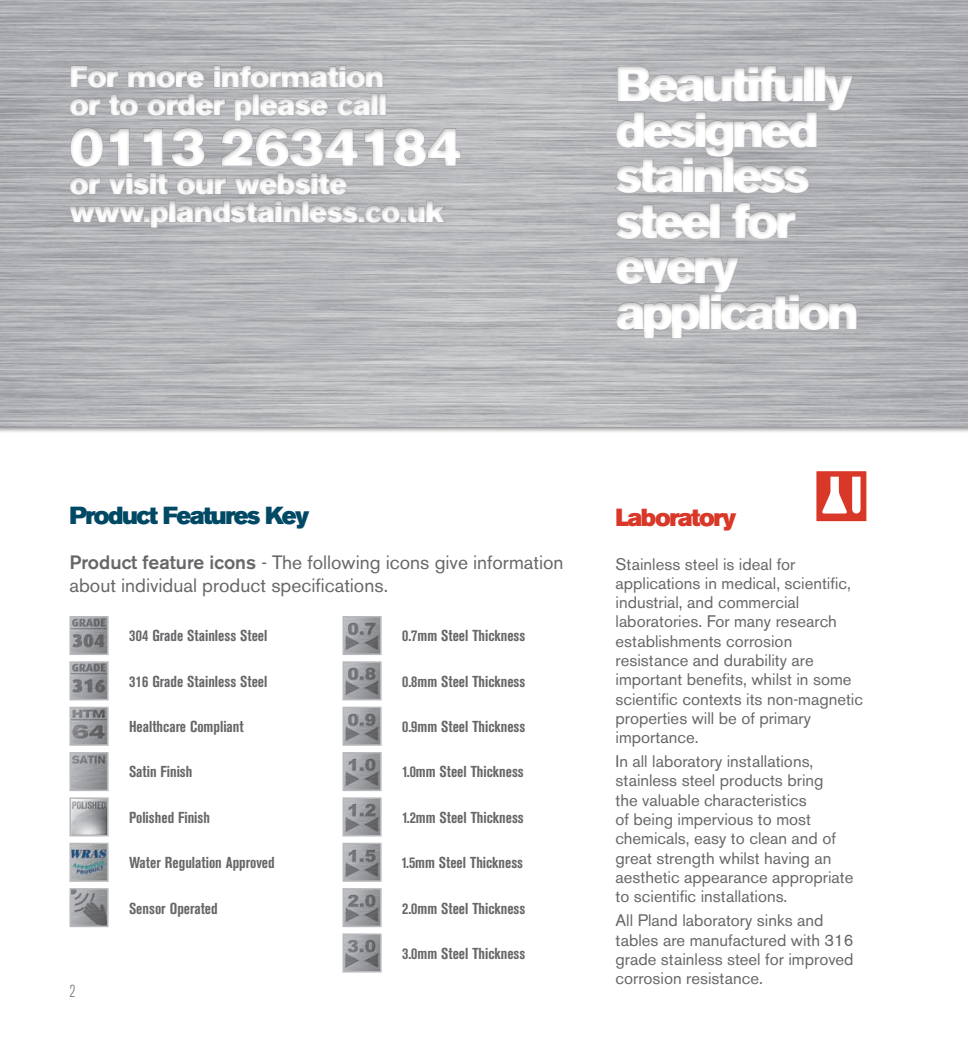
<style>
.page{position:relative;width:968px;height:1042px;background:#fff}
.page>*{position:absolute;margin:0;border:0;box-sizing:border-box;transform-origin:0 0}
.t1{font:53.55px "Akzidenz Grotesk BE Super";color:#fff}
.t2{font:49px/45.5px "Akzidenz Grotesk BE Super";letter-spacing:-.06em;color:#fff}
.t3{font:29.93px/28.3px "Akzidenz Grotesk BE Super";letter-spacing:-.02em;color:#fff}
.t4{font:24.5px "Akzidenz Grotesk BE Super";letter-spacing:-.06em;color:#004964}
.t5{font:24.5px "Akzidenz Grotesk BE Super";letter-spacing:-.06em;color:#d93829}
.t6{font:19.25px/23.1px "Akzidenz Grotesk BE";color:#67676a}
.t7{font:300 condensed 17.5px "Akzidenz Grotesk BE";color:#67676a}
.t8{font:16.62px/19.2px "Akzidenz Grotesk BE";color:#67676a}
.t9{font:700 condensed 15.75px "Akzidenz Grotesk BE";color:#67676a}
.s1{font-weight:500}
</style>
<div class="page">
<img style="left:72px;top:619px;width:34px;height:33px">
<div style="left:69px;top:616px;width:40px;height:39px;border:2px solid #b8b9bc"></div>
<img style="left:72px;top:710px;width:34px;height:33px">
<div style="left:69px;top:707px;width:40px;height:39px;border:2px solid #b8b9bc"></div>
<img style="left:72px;top:664px;width:34px;height:33px">
<div style="left:69px;top:661px;width:40px;height:39px;border:2px solid #b8b9bc"></div>
<img style="left:72px;top:755px;width:34px;height:33px">
<div style="left:69px;top:752px;width:40px;height:39px;border:2px solid #b8b9bc"></div>
<img style="left:72px;top:846px;width:34px;height:33px">
<div style="left:69px;top:843px;width:40px;height:39px;border:2px solid #b8b9bc"></div>
<img style="left:72px;top:800px;width:34px;height:33px">
<div style="left:69px;top:797px;width:40px;height:39px;border:2px solid #b8b9bc"></div>
<img style="left:72px;top:891px;width:34px;height:33px">
<div style="left:69px;top:888px;width:40px;height:39px;border:2px solid #b8b9bc"></div>
<img style="left:345px;top:619px;width:33px;height:33px">
<div style="left:342px;top:616px;width:39px;height:39px;border:2px solid #b8b9bc"></div>
<img style="left:345px;top:710px;width:33px;height:33px">
<div style="left:342px;top:707px;width:39px;height:39px;border:2px solid #b8b9bc"></div>
<img style="left:345px;top:664px;width:33px;height:33px">
<div style="left:342px;top:661px;width:39px;height:39px;border:2px solid #b8b9bc"></div>
<img style="left:345px;top:755px;width:33px;height:33px">
<div style="left:342px;top:752px;width:39px;height:39px;border:2px solid #b8b9bc"></div>
<img style="left:345px;top:800px;width:33px;height:33px">
<div style="left:342px;top:797px;width:39px;height:39px;border:2px solid #b8b9bc"></div>
<img style="left:345px;top:846px;width:33px;height:33px">
<div style="left:342px;top:843px;width:39px;height:39px;border:2px solid #b8b9bc"></div>
<img style="left:345px;top:891px;width:33px;height:33px">
<div style="left:342px;top:888px;width:39px;height:39px;border:2px solid #b8b9bc"></div>
<img style="left:345px;top:936px;width:33px;height:33px">
<div style="left:342px;top:933px;width:39px;height:39px;border:2px solid #b8b9bc"></div>
<div style="left:607px;top:50px;width:323px;height:317px;background:#231f20;opacity:.3"></div>
<div style="left:61px;top:57px;width:479px;height:180px;background:#231f20;opacity:.3"></div>
<div style="left:814px;top:469px;width:54px;height:54px;background:#d93829;border:2px solid #fff"></div>
<svg style="left:822px;top:477px;width:24px;height:36px"></svg>
<svg style="left:852px;top:477px;width:8px;height:36px"></svg>
<h3 class="t3" style="left:69px;top:63px;width:319px">For more information or to order please call</h3>
<h1 class="t1" style="left:69px;top:116px;width:393px">0113 2634184</h1>
<h3 class="t3" style="left:69px;top:170px;width:376px">or visit our website www.plandstainless.co.uk</h3>
<h2 class="t2" style="left:615px;top:62px;width:245px">Beautifully designed stainless steel for every application</h2>
<h3 class="t4" style="left:69px;top:502px;width:241px">Product Features Key</h3>
<p class="t6" style="left:69px;top:550px;width:495px"><span class="s1">Product feature icons</span> - The following icons give information about individual product specifications.</p>
<p class="t9" style="left:129px;top:627px;width:140px">304 Grade Stainless Steel</p>
<p class="t9" style="left:402px;top:627px;width:125px">0.7mm Steel Thickness</p>
<p class="t9" style="left:129px;top:672px;width:140px">316 Grade Stainless Steel</p>
<p class="t9" style="left:402px;top:672px;width:125px">0.8mm Steel Thickness</p>
<p class="t9" style="left:129px;top:718px;width:116px">Healthcare Compliant</p>
<p class="t9" style="left:402px;top:718px;width:125px">0.9mm Steel Thickness</p>
<p class="t9" style="left:129px;top:763px;width:65px">Satin Finish</p>
<p class="t9" style="left:402px;top:763px;width:123px">1.0mm Steel Thickness</p>
<p class="t9" style="left:129px;top:808px;width:82px">Polished Finish</p>
<p class="t9" style="left:402px;top:808px;width:123px">1.2mm Steel Thickness</p>
<p class="t7" style="left:69px;top:981px;width:8px">2</p>
<p class="t9" style="left:129px;top:853px;width:147px">Water Regulation Approved</p>
<p class="t9" style="left:129px;top:899px;width:90px">Sensor Operated</p>
<p class="t9" style="left:401px;top:853px;width:123px">1.5mm Steel Thickness</p>
<p class="t9" style="left:402px;top:899px;width:125px">2.0mm Steel Thickness</p>
<p class="t9" style="left:402px;top:944px;width:125px">3.0mm Steel Thickness</p>
<h3 class="t5" style="left:615px;top:503px;width:122px">Laboratory</h3>
<p class="t8" style="left:615px;top:554px;width:249px">Stainless steel is ideal for applications in medical, scientific, industrial, and commercial laboratories. For many research establishments corrosion resistance and durability are important benefits, whilst in some scientific contexts its non-magnetic properties will be of primary importance.</p>
<p class="t8" style="left:615px;top:752px;width:239px">In all laboratory installations, stainless steel products bring<br>the valuable characteristics<br>of being impervious to most chemicals, easy to clean and of great strength whilst having an aesthetic appearance appropriate to scientific installations.</p>
<p class="t8" style="left:615px;top:911px;width:239px">All Pland laboratory sinks and tables are manufactured with 316 grade stainless steel for improved corrosion resistance.</p>
</div>
